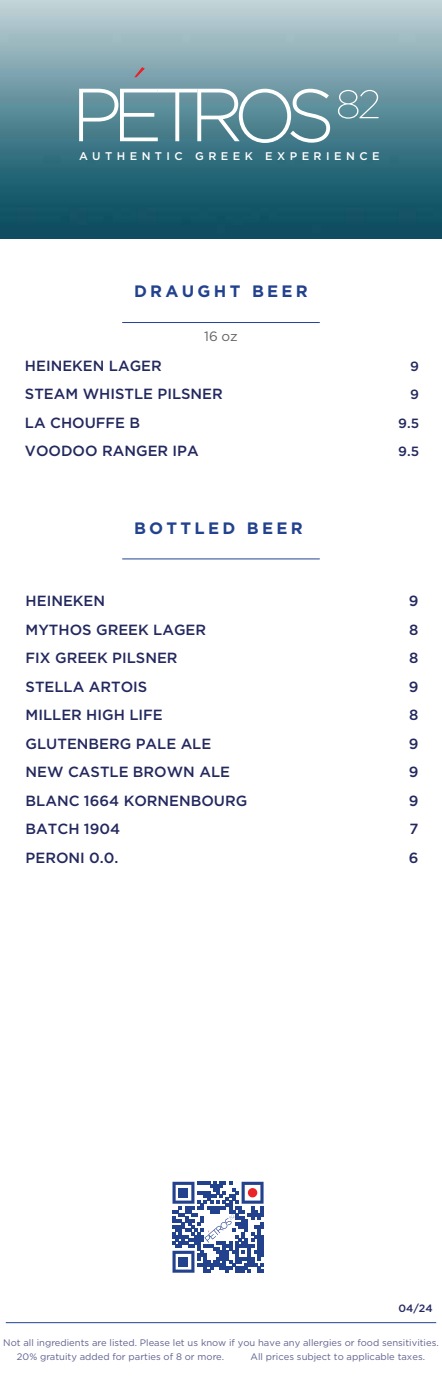
<style>
.page{position:relative;width:442px;height:1388px;background:#fff}
.page>*{position:absolute;margin:0;border:0;box-sizing:border-box;transform-origin:0 0}
.t1{font:700 16.5px "Gotham";letter-spacing:.2em;color:#23428e}
.t2{font:500 14.7px/28.5px "Gotham";color:#23285e}
.t3{font:13.5px "Gotham";color:#636363}
.t4{font:500 13.35px/28.5px "Gotham";color:#23285e;text-align:right}
.t5{font:500 11.1px "Gotham";letter-spacing:.4em;color:#fff}
.t6{font:500 10.65px "Gotham";color:#23285e}
.t7{font:9.45px/13.4px "Gotham";color:#5e618e}
</style>
<div class="page">
<img style="left:0;top:0;width:441px;height:238px">
<svg style="left:79px;top:89px;width:250px;height:54px"></svg>
<svg style="left:133px;top:67px;width:12px;height:11px"></svg>
<svg style="left:337px;top:90px;width:41px;height:29px"></svg>
<hr style="left:122px;top:322px;width:197px;height:1px;background:#23428e">
<hr style="left:122px;top:558px;width:197px;height:1px;background:#23428e">
<hr style="left:6px;top:1322px;width:429px;height:1px;background:#23428e">
<svg style="left:172px;top:1181px;width:91px;height:91px"></svg>
<p class="t5" style="left:79px;top:148px;width:301px">AUTHENTIC GREEK EXPERIENCE</p>
<p class="t1" style="left:134px;top:282px;width:175px">DRAUGHT BEER</p>
<p class="t3" style="left:204px;top:327px;width:35px">16 oz</p>
<p class="t2" style="left:25px;top:351px;width:199px">HEINEKEN LAGER<br>STEAM WHISTLE PILSNER<br>LA CHOUFFE B<br>VOODOO RANGER IPA</p>
<p class="t1" style="left:134px;top:518px;width:170px">BOTTLED BEER</p>
<p class="t2" style="left:26px;top:586px;width:223px">HEINEKEN<br>MYTHOS GREEK LAGER<br>FIX GREEK PILSNER<br>STELLA ARTOIS<br>MILLER HIGH LIFE<br>GLUTENBERG PALE ALE<br>NEW CASTLE BROWN ALE<br>BLANC 1664 KORNENBOURG<br>BATCH 1904<br>PERONI 0.0.</p>
<p class="t4" style="left:397px;top:352px;width:22px">9<br>9<br>9.5<br>9.5</p>
<p class="t2" style="left:408px;top:586px;width:11px;text-align:justify">9<br>8<br>8<br>9<br>8<br>9<br>9<br>9<br>7<br>6</p>
<p class="t6" style="left:398px;top:1301px;width:36px">04/24</p>
<p class="t7" style="left:17px;top:1335px;width:422px;text-indent:-14px">Not all ingredients are listed. Please let us know if you have any allergies or food sensitivities.<br>20% gratuity added for parties of 8 or more.</p>
<p class="t7" style="left:250px;top:1349px;width:176px">All prices subject to applicable taxes.</p>
</div>
